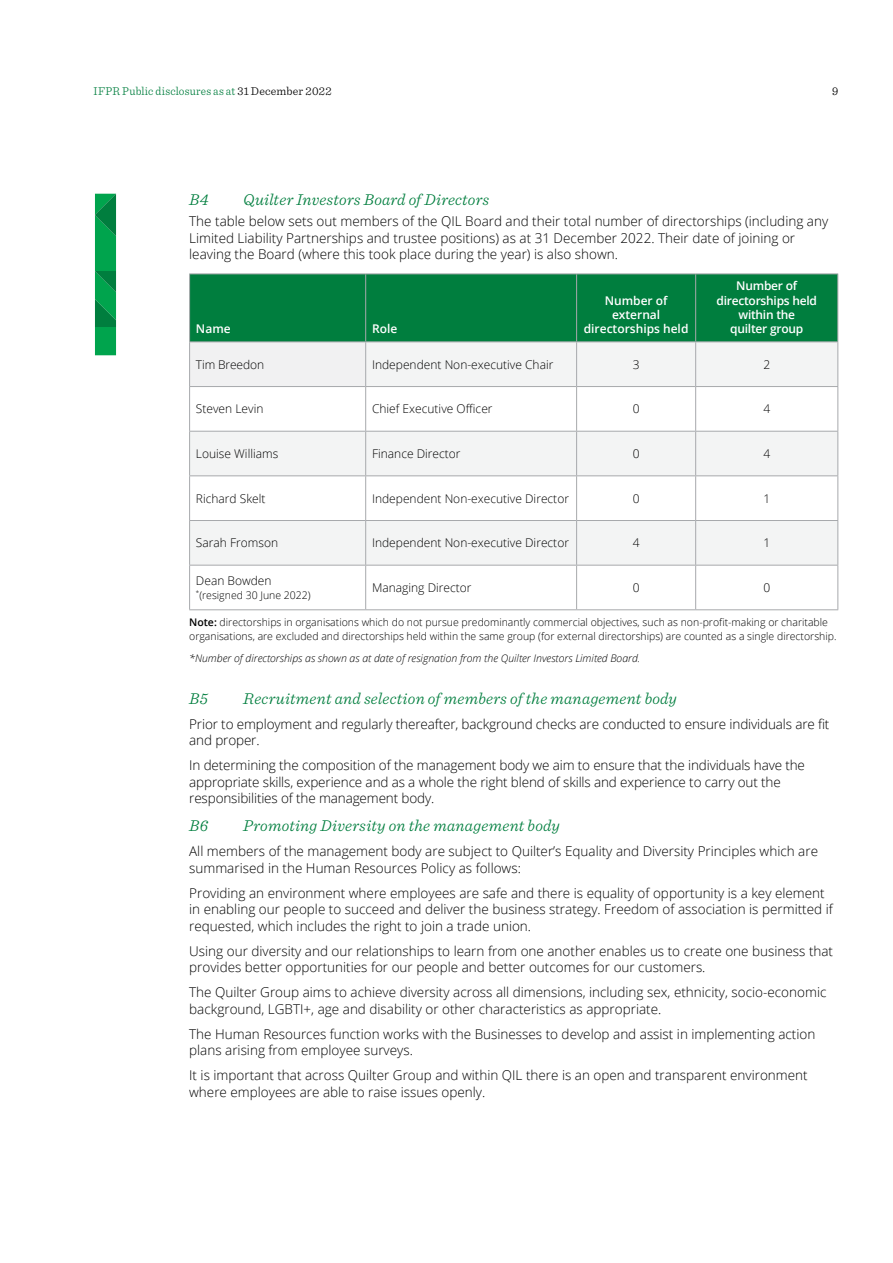
<style>
.page{position:relative;width:893px;height:1263px;background:#fff}
.page>*{position:absolute;margin:0;border:0;box-sizing:border-box;transform-origin:0 0}
.t1{font:italic 300 16.5px "Sentinel";letter-spacing:.015em;color:#007e3e}
.t2{font:300 13.5px/16.5px "Open Sans";color:#000}
.t3{font:300 12px "Open Sans";color:#000}
.t4{font:600 12px/14.4px "Open Sans";letter-spacing:-.02em;color:#fff;text-align:center}
.t5{font:300 12px "Sentinel";letter-spacing:.015em;color:#007e3e;scale:.95 1}
.t6{font:600 12px/14.4px "Open Sans";color:#fff;text-align:center}
.t7{font:300 12px "Sentinel";color:#000}
.t8{font:300 10.5px/13.5px "Open Sans";color:#000}
.t9{font:italic 300 10.5px "Open Sans";color:#000}
.s1{color:#000}
.s2{font-weight:600}
</style>
<div class="page">
<div style="left:190px;top:275px;width:647px;height:66px;background:#007e3e"></div>
<svg style="left:190px;top:342px;width:647px;height:223px;fill:#f3f4f4"></svg>
<hr style="left:189px;top:274px;width:177px;height:1px;background:#a7a9ac">
<hr style="left:189px;top:274px;width:1px;height:67px;background:#a7a9ac">
<hr style="left:366px;top:274px;width:211px;height:1px;background:#a7a9ac">
<hr style="left:365px;top:274px;width:1px;height:67px;background:#a7a9ac">
<hr style="left:577px;top:274px;width:119px;height:1px;background:#a7a9ac">
<hr style="left:576px;top:274px;width:1px;height:67px;background:#a7a9ac">
<hr style="left:696px;top:274px;width:142px;height:1px;background:#a7a9ac">
<hr style="left:695px;top:274px;width:1px;height:67px;background:#a7a9ac">
<hr style="left:837px;top:274px;width:1px;height:67px;background:#a7a9ac">
<hr style="left:189px;top:341px;width:177px;height:1px;background:#a7a9ac">
<hr style="left:189px;top:342px;width:1px;height:44px;background:#a7a9ac">
<hr style="left:366px;top:341px;width:211px;height:1px;background:#a7a9ac">
<hr style="left:365px;top:342px;width:1px;height:44px;background:#a7a9ac">
<hr style="left:577px;top:341px;width:119px;height:1px;background:#a7a9ac">
<hr style="left:576px;top:342px;width:1px;height:44px;background:#a7a9ac">
<hr style="left:696px;top:341px;width:142px;height:1px;background:#a7a9ac">
<hr style="left:695px;top:342px;width:1px;height:44px;background:#a7a9ac">
<hr style="left:837px;top:342px;width:1px;height:44px;background:#a7a9ac">
<hr style="left:189px;top:386px;width:177px;height:1px;background:#a7a9ac">
<hr style="left:189px;top:387px;width:1px;height:44px;background:#a7a9ac">
<hr style="left:366px;top:386px;width:211px;height:1px;background:#a7a9ac">
<hr style="left:365px;top:387px;width:1px;height:44px;background:#a7a9ac">
<hr style="left:577px;top:386px;width:119px;height:1px;background:#a7a9ac">
<hr style="left:576px;top:387px;width:1px;height:44px;background:#a7a9ac">
<hr style="left:696px;top:386px;width:142px;height:1px;background:#a7a9ac">
<hr style="left:695px;top:387px;width:1px;height:44px;background:#a7a9ac">
<hr style="left:837px;top:387px;width:1px;height:44px;background:#a7a9ac">
<hr style="left:189px;top:431px;width:177px;height:1px;background:#a7a9ac">
<hr style="left:189px;top:432px;width:1px;height:43px;background:#a7a9ac">
<hr style="left:366px;top:431px;width:211px;height:1px;background:#a7a9ac">
<hr style="left:365px;top:432px;width:1px;height:43px;background:#a7a9ac">
<hr style="left:577px;top:431px;width:119px;height:1px;background:#a7a9ac">
<hr style="left:576px;top:432px;width:1px;height:43px;background:#a7a9ac">
<hr style="left:696px;top:431px;width:142px;height:1px;background:#a7a9ac">
<hr style="left:695px;top:432px;width:1px;height:43px;background:#a7a9ac">
<hr style="left:837px;top:432px;width:1px;height:43px;background:#a7a9ac">
<hr style="left:189px;top:475px;width:177px;height:1px;background:#a7a9ac">
<hr style="left:189px;top:476px;width:1px;height:44px;background:#a7a9ac">
<hr style="left:366px;top:475px;width:211px;height:1px;background:#a7a9ac">
<hr style="left:365px;top:476px;width:1px;height:44px;background:#a7a9ac">
<hr style="left:577px;top:475px;width:119px;height:1px;background:#a7a9ac">
<hr style="left:576px;top:476px;width:1px;height:44px;background:#a7a9ac">
<hr style="left:696px;top:475px;width:142px;height:1px;background:#a7a9ac">
<hr style="left:695px;top:476px;width:1px;height:44px;background:#a7a9ac">
<hr style="left:837px;top:476px;width:1px;height:44px;background:#a7a9ac">
<hr style="left:189px;top:520px;width:177px;height:1px;background:#a7a9ac">
<hr style="left:189px;top:521px;width:1px;height:44px;background:#a7a9ac">
<hr style="left:366px;top:520px;width:211px;height:1px;background:#a7a9ac">
<hr style="left:365px;top:521px;width:1px;height:44px;background:#a7a9ac">
<hr style="left:577px;top:520px;width:119px;height:1px;background:#a7a9ac">
<hr style="left:576px;top:521px;width:1px;height:44px;background:#a7a9ac">
<hr style="left:696px;top:520px;width:142px;height:1px;background:#a7a9ac">
<hr style="left:695px;top:521px;width:1px;height:44px;background:#a7a9ac">
<hr style="left:837px;top:521px;width:1px;height:44px;background:#a7a9ac">
<hr style="left:189px;top:565px;width:177px;height:1px;background:#a7a9ac">
<hr style="left:189px;top:565px;width:1px;height:44px;background:#a7a9ac">
<hr style="left:366px;top:565px;width:211px;height:1px;background:#a7a9ac">
<hr style="left:365px;top:565px;width:1px;height:44px;background:#a7a9ac">
<hr style="left:577px;top:565px;width:119px;height:1px;background:#a7a9ac">
<hr style="left:576px;top:565px;width:1px;height:44px;background:#a7a9ac">
<hr style="left:696px;top:565px;width:142px;height:1px;background:#a7a9ac">
<hr style="left:695px;top:565px;width:1px;height:44px;background:#a7a9ac">
<hr style="left:837px;top:565px;width:1px;height:44px;background:#a7a9ac">
<hr style="left:189px;top:609px;width:177px;height:1px;background:#a7a9ac">
<hr style="left:366px;top:609px;width:211px;height:1px;background:#a7a9ac">
<hr style="left:577px;top:609px;width:119px;height:1px;background:#a7a9ac">
<hr style="left:696px;top:609px;width:142px;height:1px;background:#a7a9ac">
<svg style="left:95px;top:194px;width:21px;height:161px;background:#019849"></svg>
<p class="t5" style="left:94px;top:82px;width:252px">IFPR Public disclosures as at <span class="s1">31 December 2022</span></p>
<p class="t7" style="left:832px;top:82px;width:8px">9</p>
<p class="t1" style="left:189px;top:187px;width:21px">B4</p>
<p class="t1" style="left:243px;top:187px;width:248px">Quilter Investors Board of Directors</p>
<p class="t2" style="left:189px;top:212px;width:640px">The table below sets out members of the QIL Board and their total number of directorships (including any<br>Limited Liability Partnerships and trustee positions) as at 31 December 2022. Their date of joining or leaving the Board (where this took place during the year) is also shown.</p>
<p class="t4" style="left:196px;top:322px;width:36px">Name</p>
<p class="t4" style="left:372px;top:322px;width:27px">Role</p>
<p class="t6" style="left:584px;top:293px;width:106px">Number of external directorships held</p>
<p class="t4" style="left:716px;top:278px;width:102px">Number of directorships held within the<br>quilter group</p>
<p class="t3" style="left:196px;top:356px;width:70px">Tim Breedon</p>
<p class="t3" style="left:372px;top:356px;width:183px">Independent Non-executive Chair</p>
<p class="t3" style="left:633px;top:356px;width:8px">3</p>
<p class="t3" style="left:763px;top:356px;width:8px">2</p>
<p class="t3" style="left:196px;top:401px;width:69px">Steven Levin</p>
<p class="t3" style="left:372px;top:401px;width:122px">Chief Executive Officer</p>
<p class="t3" style="left:633px;top:401px;width:8px">0</p>
<p class="t3" style="left:763px;top:401px;width:8px">4</p>
<p class="t3" style="left:196px;top:445px;width:84px">Louise Williams</p>
<p class="t3" style="left:372px;top:445px;width:90px">Finance Director</p>
<p class="t3" style="left:633px;top:445px;width:8px">0</p>
<p class="t3" style="left:763px;top:445px;width:8px">4</p>
<p class="t3" style="left:196px;top:490px;width:71px">Richard Skelt</p>
<p class="t3" style="left:372px;top:490px;width:198px">Independent Non-executive Director</p>
<p class="t3" style="left:633px;top:490px;width:8px">0</p>
<p class="t3" style="left:763px;top:490px;width:8px">1</p>
<p class="t3" style="left:196px;top:535px;width:84px">Sarah Fromson</p>
<p class="t3" style="left:372px;top:535px;width:198px">Independent Non-executive Director</p>
<p class="t3" style="left:633px;top:535px;width:8px">4</p>
<p class="t3" style="left:763px;top:535px;width:8px">1</p>
<p class="t3" style="left:196px;top:573px;width:77px">Dean Bowden</p>
<p class="t8" style="left:196px;top:588px;width:116px"><sup>*</sup>(resigned 30 June 2022)</p>
<p class="t3" style="left:372px;top:579px;width:101px">Managing Director</p>
<p class="t3" style="left:633px;top:579px;width:8px">0</p>
<p class="t3" style="left:763px;top:579px;width:8px">0</p>
<p class="t8" style="left:189px;top:615px;width:649px"><span class="s2">Note:</span> directorships in organisations which do not pursue predominantly commercial objectives, such as non-profit-making or charitable organisations, are excluded and directorships held within the same group (for external directorships) are counted as a single directorship.</p>
<p class="t9" style="left:189px;top:651px;width:453px">*Number of directorships as shown as at date of resignation from the Quilter Investors Limited Board.</p>
<p class="t1" style="left:189px;top:686px;width:20px">B5</p>
<p class="t1" style="left:243px;top:686px;width:435px">Recruitment and selection of members of the management body</p>
<p class="t2" style="left:189px;top:715px;width:642px">Prior to employment and regularly thereafter, background checks are conducted to ensure individuals are fit and proper.</p>
<p class="t2" style="left:189px;top:756px;width:617px">In determining the composition of the management body we aim to ensure that the individuals have the appropriate skills, experience and as a whole the right blend of skills and experience to carry out the responsibilities of the management body.</p>
<p class="t1" style="left:189px;top:813px;width:20px">B6</p>
<p class="t1" style="left:243px;top:813px;width:318px">Promoting Diversity on the management body</p>
<p class="t2" style="left:189px;top:843px;width:630px">All members of the management body are subject to Quilter’s Equality and Diversity Principles which are summarised in the Human Resources Policy as follows:</p>
<p class="t2" style="left:189px;top:884px;width:645px">Providing an environment where employees are safe and there is equality of opportunity is a key element in enabling our people to succeed and deliver the business strategy. Freedom of association is permitted if requested, which includes the right to join a trade union.</p>
<p class="t2" style="left:189px;top:942px;width:645px">Using our diversity and our relationships to learn from one another enables us to create one business that provides better opportunities for our people and better outcomes for our customers.</p>
<p class="t2" style="left:189px;top:984px;width:639px">The Quilter Group aims to achieve diversity across all dimensions, including sex, ethnicity, socio-economic background, LGBTI+, age and disability or other characteristics as appropriate.</p>
<p class="t2" style="left:189px;top:1025px;width:628px">The Human Resources function works with the Businesses to develop and assist in implementing action plans arising from employee surveys.</p>
<p class="t2" style="left:189px;top:1067px;width:620px">It is important that across Quilter Group and within QIL there is an open and transparent environment where employees are able to raise issues openly.</p>
</div>
